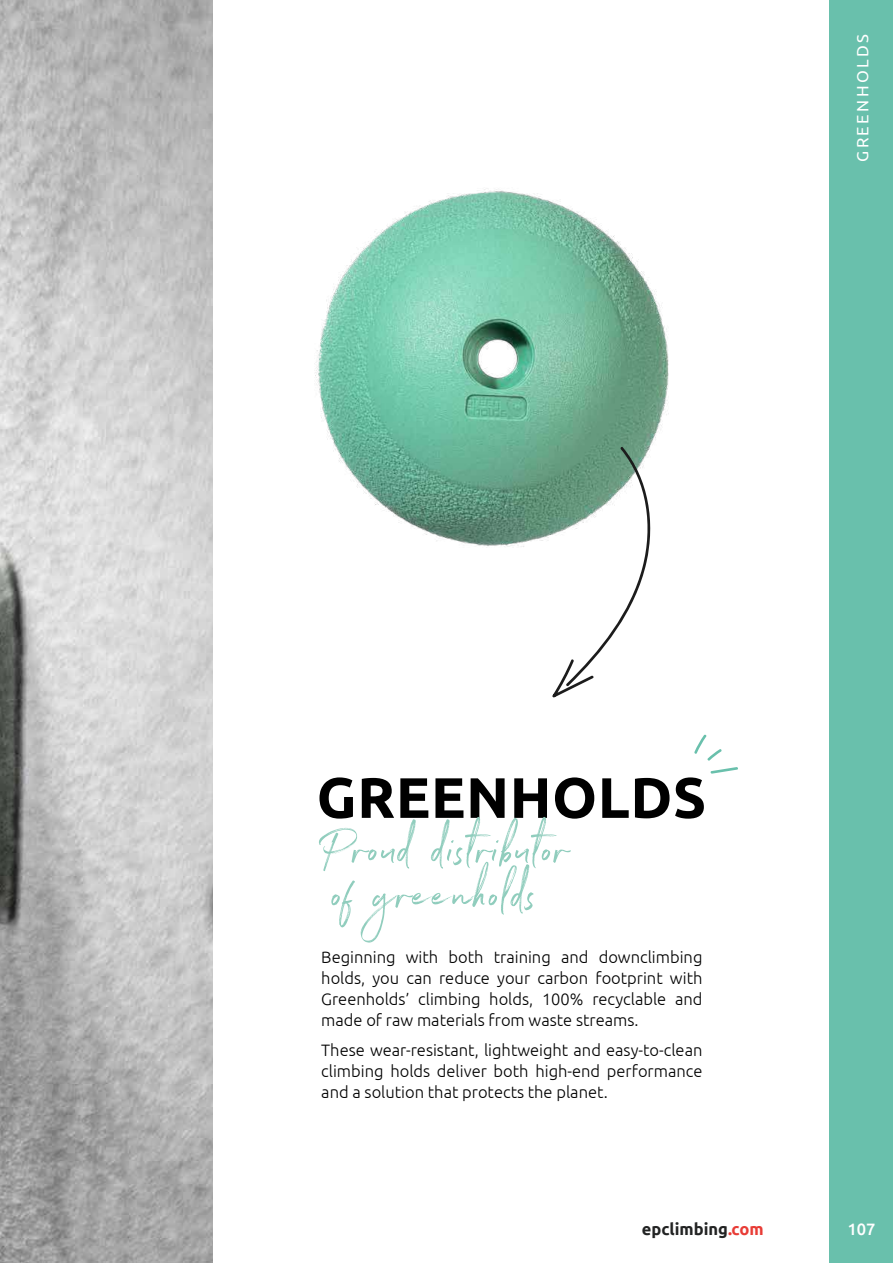
<style>
.page{position:relative;width:893px;height:1263px;background:#fff}
.page>*{position:absolute;margin:0;border:0;box-sizing:border-box;transform-origin:0 0}
.t1{font:700 57px "Ubuntu";letter-spacing:.01em;color:#000}
.t2{font:52.5px/45px "Northwell Alt";letter-spacing:.04em;color:#90cdbd}
.t3{font:300 16.5px/21px "Ubuntu";color:#000;text-align:justify}
.t4{font:700 16.5px "Ubuntu";color:#222323}
.t5{font:16.5px "Ubuntu";letter-spacing:.15em;color:#fff}
.t6{font:500 16.5px "Ubuntu";color:#fff}
.s1{color:#e83c36}
</style>
<div class="page">
<img style="left:0;top:0;width:212px;height:1263px">
<div style="left:830px;top:0;width:63px;height:1263px;background:#69c0ac"></div>
<img style="left:58px;top:123px;width:611px;height:497px">
<svg style="left:552px;top:446px;width:103px;height:252px"></svg>
<svg style="left:694px;top:734px;width:28px;height:27px"></svg>
<svg style="left:710px;top:767px;width:28px;height:7px"></svg>
<p class="t5" style="left:853px;top:162px;width:129px;rotate:-90deg">GREENHOLDS</p>
<h1 class="t1" style="left:317px;top:763px;width:391px">GREENHOLDS</h1>
<h2 class="t2" style="left:321px;top:819px;width:250px">Proud distributor of greenholds</h2>
<p class="t3" style="left:321px;top:946px;width:383px">Beginning with both training and downclimbing holds, you can reduce your carbon footprint with Greenholds’ climbing holds, 100% recyclable and made of raw materials from waste streams.</p>
<p class="t3" style="left:321px;top:1039px;width:383px">These wear-resistant, lightweight and easy-to-clean climbing holds deliver both high-end performance and a solution that protects the planet.</p>
<p class="t4" style="left:642px;top:1219px;width:123px">epclimbing<span class="s1">.com</span></p>
<p class="t6" style="left:847px;top:1218px;width:30px">107</p>
</div>
